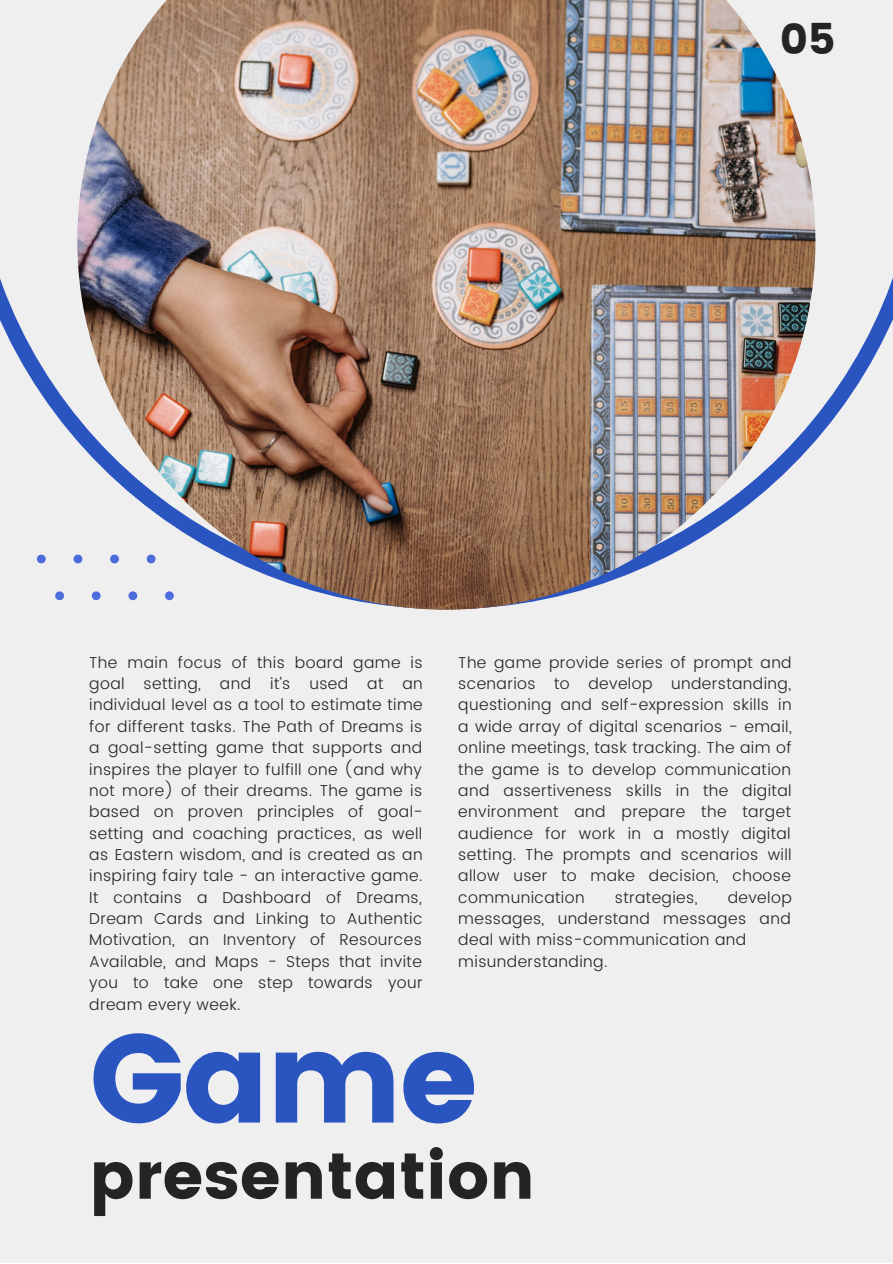
<style>
.page{position:relative;width:893px;height:1264px;background:#fff}
.page>*{position:absolute;margin:0;border:0;box-sizing:border-box;transform-origin:0 0}
.t1{font:125.4px "Poppins";color:#2a55c1}
.t2{font:65.1px "Poppins";color:#242424}
.t3{font:42.6px "Poppins";color:#242424}
.t4{font:300 15.75px/21.3px "Poppins";letter-spacing:.025em;color:#242424;text-align:justify}
</style>
<div class="page">
<div style="left:0;top:0;width:892px;height:1262px;background:#efefef"></div>
<svg style="left:0;top:227px;width:892px;height:374px"></svg>
<img style="left:77px;top:0;width:738px;height:609px">
<svg style="left:37px;top:554px;width:9px;height:9px"></svg>
<svg style="left:73px;top:554px;width:9px;height:9px"></svg>
<svg style="left:110px;top:554px;width:9px;height:9px"></svg>
<svg style="left:147px;top:554px;width:8px;height:9px"></svg>
<svg style="left:55px;top:591px;width:9px;height:9px"></svg>
<svg style="left:92px;top:591px;width:9px;height:9px"></svg>
<svg style="left:128px;top:591px;width:9px;height:9px"></svg>
<svg style="left:165px;top:591px;width:9px;height:9px"></svg>
<h3 class="t3" style="left:780px;top:14px;width:57px">05</h3>
<p class="t4" style="left:89px;top:651px;width:335px">The main focus of this board game is goal setting, and it’s used at an individual level as a tool to estimate time for different tasks. The Path of Dreams is a goal-setting game that supports and inspires the player to fulfill one (and why not more) of their dreams. The game is based on proven principles of goal&shy;setting and coaching practices, as well as Eastern wisdom, and is created as an inspiring fairy tale - an interactive game.<br>It contains a Dashboard of Dreams, Dream Cards and Linking to Authentic Motivation, an Inventory of Resources Available, and Maps - Steps that invite you to take one step towards your dream every week.</p>
<p class="t4" style="left:458px;top:651px;width:335px">The game provide series of prompt and scenarios to develop understanding, questioning and self-expression skills in a wide array of digital scenarios - email, online meetings, task tracking. The aim of the game is to develop communication and assertiveness skills in the digital environment and prepare the target audience for work in a mostly digital setting. The prompts and scenarios will allow user to make decision, choose communication</p>
<p class="t4" style="left:615px;top:886px;width:84px">strategies,</p>
<p class="t4" style="left:458px;top:886px;width:335px;text-align:left;text-indent:269px">develop messages, understand messages and deal with miss-communication and misunderstanding.</p>
<h1 class="t1" style="left:89px;top:1005px;width:390px">Game</h1>
<h2 class="t2" style="left:89px;top:1138px;width:447px">presentation</h2>
</div>
